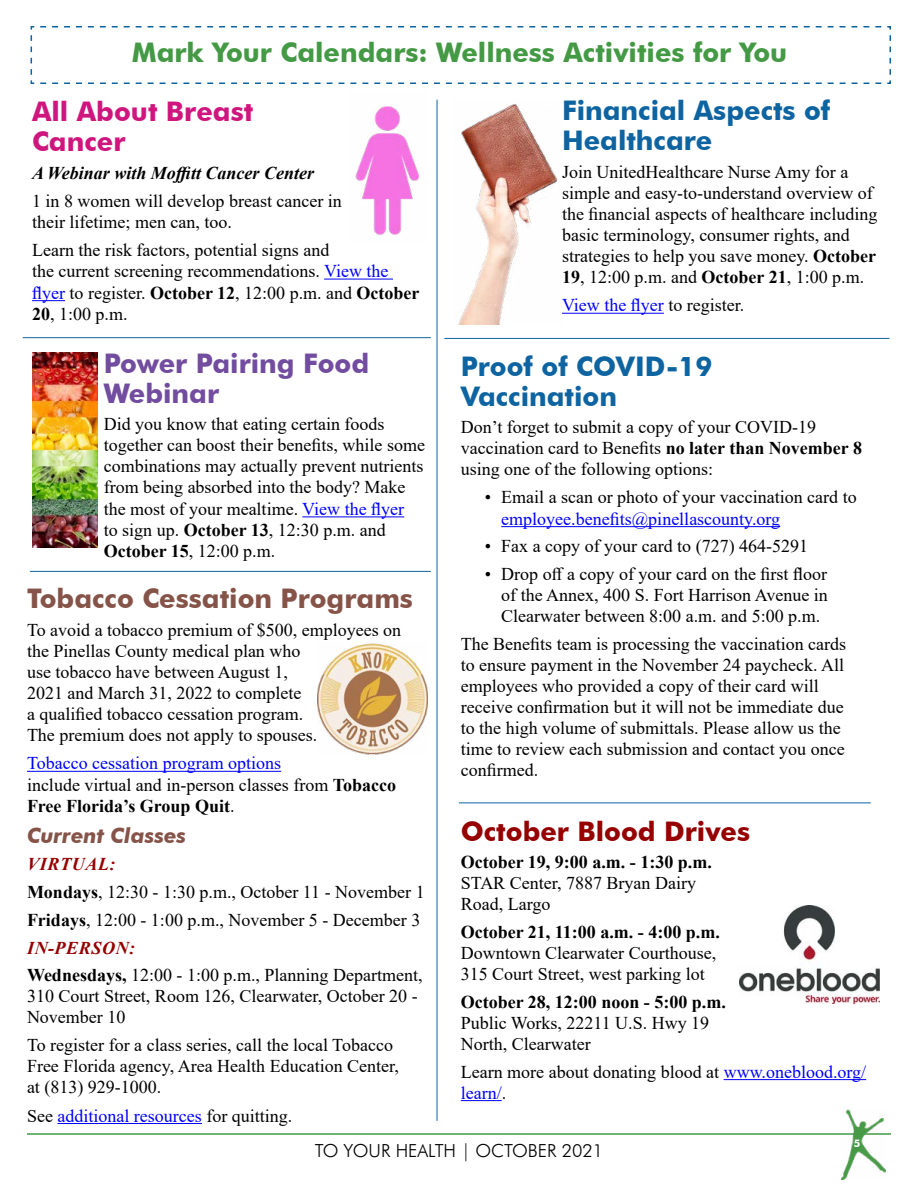
<style>
.page{position:relative;width:918px;height:1188px;background:#fff}
.page>*{position:absolute;margin:0;border:0;box-sizing:border-box;transform-origin:0 0}
.t1{font:700 27px/30px "Futura BT";color:#0e64a1}
.t2{font:700 27px "Futura BT";color:#449945}
.t3{font:700 27px "Futura BT";color:#865348}
.t4{font:700 27px/30px "Futura BT";color:#724c9f}
.t5{font:700 27px/30px "Futura BT";color:#cf157e}
.t6{font:700 27px "Futura BT";color:#960000}
.t7{font:italic 700 21px "Futura BT";color:#865348}
.body_copy{font:18px/21px "Times New Roman";color:#000}
.Bullets{font:18px/21px "Times New Roman";color:#000}
.body_copy-2{font:700 18px "Times New Roman";color:#000}
.body_copy-3{font:18px "Times New Roman";color:#00f}
.body_copy-4{font:italic 700 18px "Times New Roman";color:#000}
.t8{font:300 18px "Futura BT";color:#000}
.body_copy-5{font:italic 700 18px "Times New Roman";letter-spacing:.035em;color:#960000}
.t9{font:700 10.5px "Futura BT";color:#fff}
.s1{color:#00f}
.s2{font-weight:700}
.s3{color:#000}
</style>
<div class="page">
<hr style="left:27px;top:1133px;width:864px;height:2px;background:#449945">
<img style="left:841px;top:1109px;width:44px;height:71px">
<svg style="left:30px;top:26px;width:861px;height:58px"></svg>
<hr style="left:437px;top:100px;width:1px;height:1021px;background:#0e64a1">
<img style="left:318px;top:643px;width:110px;height:112px">
<img style="left:739px;top:906px;width:141px;height:97px">
<hr style="left:724px;top:1079px;width:142px;height:1px;background:#00f">
<hr style="left:461px;top:1100px;width:41px;height:1px;background:#00f">
<hr style="left:27px;top:771px;width:254px;height:1px;background:#00f">
<hr style="left:57px;top:1123px;width:145px;height:1px;background:#00f">
<hr style="left:459px;top:802px;width:412px;height:1px;background:#0e64a1">
<img style="left:355px;top:106px;width:64px;height:129px">
<hr style="left:324px;top:279px;width:69px;height:1px;background:#00f">
<hr style="left:32px;top:300px;width:33px;height:1px;background:#00f">
<img style="left:32px;top:352px;width:65px;height:195px">
<hr style="left:302px;top:516px;width:102px;height:1px;background:#00f">
<hr style="left:23px;top:337px;width:408px;height:1px;background:#0e64a1">
<hr style="left:30px;top:571px;width:401px;height:1px;background:#0e64a1">
<img style="left:458px;top:104px;width:100px;height:221px">
<hr style="left:562px;top:313px;width:102px;height:1px;background:#00f">
<hr style="left:501px;top:526px;width:279px;height:1px;background:#00f">
<hr style="left:444px;top:338px;width:446px;height:1px;background:#0e64a1">
<h2 class="t2" style="left:132px;top:36px;width:657px">Mark Your Calendars: Wellness Activities for You</h2>
<h2 class="t5" style="left:32px;top:96px;width:223px">All About Breast<br>Cancer</h2>
<p class="body_copy-4" style="left:32px;top:160px;width:284px">A Webinar with Moffitt Cancer Center</p>
<p class="body_copy" style="left:32px;top:190px;width:311px">1 in 8 women will develop breast cancer in their lifetime; men can, too.</p>
<p class="body_copy" style="left:32px;top:238px;width:389px;line-height:21.5px">Learn the risk factors, potential signs and<br>the current screening recommendations. <span class="s1">View the flyer</span> to register. <span class="s2">October 12</span>, 12:00 p.m. and <span class="s2">October 20</span>, 1:00 p.m.</p>
<h2 class="t4" style="left:104px;top:348px;width:267px">Power Pairing Food<br>Webinar</h2>
<p class="body_copy" style="left:104px;top:413px;width:323px">Did you know that eating certain foods together can boost their benefits, while some combinations may actually prevent nutrients from being absorbed into the body? Make the most of your mealtime. <span class="s1">View the flyer<br></span>to sign up. <span class="s2">October 13</span>, 12:30 p.m. and <span class="s2">October 15</span>, 12:00 p.m.</p>
<h2 class="t3" style="left:27px;top:582px;width:388px">Tobacco Cessation Programs</h2>
<p class="body_copy" style="left:27px;top:619px;width:376px">To avoid a tobacco premium of $500, employees on the Pinellas County medical plan who<br>use tobacco have between August 1,<br>2021 and March 31, 2022 to complete<br>a qualified tobacco cessation program.<br>The premium does not apply to spouses.</p>
<p class="body_copy" style="left:27px;top:752px;width:371px"><span class="s1">Tobacco cessation program options<br></span>include virtual and in-person classes from <span class="s2">Tobacco<br>Free Florida’s Group Quit</span>.</p>
<h3 class="t7" style="left:27px;top:822px;width:161px">Current Classes</h3>
<p class="body_copy-5" style="left:27px;top:852px;width:90px">VIRTUAL:</p>
<p class="body_copy" style="left:27px;top:881px;width:399px"><span class="s2">Mondays</span>, 12:30 - 1:30 p.m., October 11 - November 1</p>
<p class="body_copy" style="left:27px;top:909px;width:395px"><span class="s2">Fridays</span>, 12:00 - 1:00 p.m., November 5 - December 3</p>
<p class="body_copy-5" style="left:27px;top:935px;width:109px">IN-PERSON:</p>
<p class="body_copy" style="left:27px;top:964px;width:397px"><span class="s2">Wednesdays,</span> 12:00 - 1:00 p.m., Planning Department,<br>310 Court Street, Room 126, Clearwater, October 20 -<br>November 10</p>
<p class="body_copy" style="left:27px;top:1034px;width:373px">To register for a class series, call the local Tobacco<br>Free Florida agency, Area Health Education Center, at (813) 929-1000.</p>
<p class="body_copy-3" style="left:27px;top:1103px;width:267px"><span class="s3">See</span> additional resources <span class="s3">for quitting.</span></p>
<h2 class="t1" style="left:562px;top:95px;width:270px">Financial Aspects of<br>Healthcare</h2>
<p class="body_copy" style="left:562px;top:161px;width:317px">Join UnitedHealthcare Nurse Amy for a simple and easy-to-understand overview of the financial aspects of healthcare including basic terminology, consumer rights, and strategies to help you save money. <span class="s2">October 19</span>, 12:00 p.m. and <span class="s2">October 21</span>, 1:00 p.m.</p>
<p class="body_copy-3" style="left:562px;top:293px;width:184px">View the flyer <span class="s3">to register.</span></p>
<h2 class="t1" style="left:461px;top:351px;width:253px">Proof of COVID-19<br>Vaccination</h2>
<p class="body_copy" style="left:461px;top:416px;width:403px">Don’t forget to submit a copy of your COVID-19 vaccination card to Benefits <span class="s2">no later than November 8 </span>using one of the following options:</p>
<p class="Bullets" style="left:501px;top:486px;width:357px;line-height:21.6px;text-indent:-16px">• Email a scan or photo of your vaccination card to <span class="s1">employee.benefits@pinellascounty.org</span></p>
<p class="Bullets" style="left:485px;top:535px;width:325px">• Fax a copy of your card to (727) 464-5291</p>
<p class="Bullets" style="left:501px;top:563px;width:328px;text-align:justify;text-indent:-16px">• Drop off a copy of your card on the first floor of the Annex, 400 S. Fort Harrison Avenue in Clearwater between 8:00 a.m. and 5:00 p.m.</p>
<p class="body_copy" style="left:461px;top:633px;width:387px">The Benefits team is processing the vaccination cards to ensure payment in the November 24 paycheck. All employees who provided a copy of their card will receive confirmation but it will not be immediate due to the high volume of submittals. Please allow us the time to review each submission and contact you once confirmed.</p>
<h2 class="t6" style="left:461px;top:815px;width:291px">October Blood Drives</h2>
<p class="body_copy-2" style="left:461px;top:849px;width:253px">October 19, 9:00 a.m. - 1:30 p.m.</p>
<p class="body_copy" style="left:461px;top:872px;width:237px">STAR Center, 7887 Bryan Dairy<br>Road, Largo</p>
<p class="body_copy-2" style="left:461px;top:919px;width:261px">October 21, 11:00 a.m. - 4:00 p.m.</p>
<p class="body_copy" style="left:461px;top:942px;width:257px">Downtown Clearwater Courthouse,<br>315 Court Street, west parking lot</p>
<p class="body_copy-2" style="left:461px;top:989px;width:267px">October 28, 12:00 noon - 5:00 p.m.</p>
<p class="body_copy" style="left:461px;top:1012px;width:250px">Public Works, 22211 U.S. Hwy 19<br>North, Clearwater</p>
<p class="body_copy" style="left:461px;top:1061px;width:407px">Learn more about donating blood at <span class="s1">www.oneblood.org/ learn/</span>.</p>
<p class="t8" style="left:315px;top:1139px;width:290px">TO YOUR HEALTH | OCTOBER 2021</p>
<p class="t9" style="left:854px;top:1137px;width:8px">5</p>
</div>
